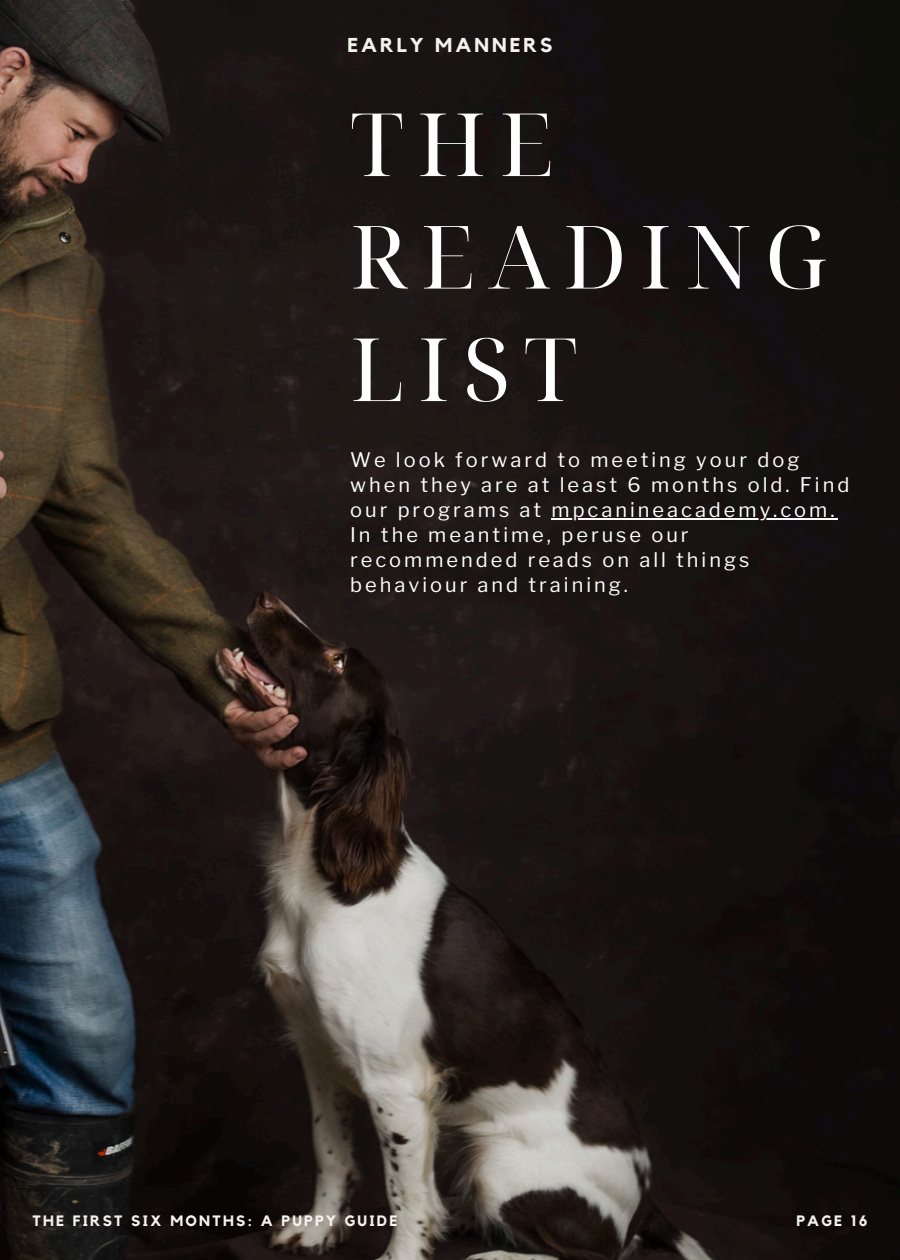
<style>
.page{position:relative;width:900px;height:1260px;background:#fff}
.page>*{position:absolute;margin:0;border:0;box-sizing:border-box;transform-origin:0 0}
.t1{font:87.5px/112.5px "Noto Serif Display";letter-spacing:.15em;color:#fff}
.t2{font:20px/25px "Libre Franklin";letter-spacing:.15em;color:#fff}
.t3{font:700 20px "Kollektif";letter-spacing:.15em;color:#f5f2ee}
.t4{font:700 15px "Kollektif";letter-spacing:.15em;color:#f5f2ee}
</style>
<div class="page">
<img style="left:0;top:0;width:900px;height:1260px">
<hr style="left:552px;top:518px;width:286px;height:2px;background:#fff">
<h1 class="t3" style="left:347px;top:36px;width:207px">EARLY MANNERS</h1>
<h3 class="t1" style="left:350px;top:86px;width:479px">THE<br>READING<br>LIST</h3>
<p class="t2" style="left:350px;top:447px;width:501px">We look forward to meeting your dog when they are at least 6 months old. Find our programs at</p>
<p class="t2" style="left:350px;top:497px;width:486px;text-indent:201px">mpcanineacademy.com.<br>In the meantime, peruse our recommended reads on all things behaviour and training.</p>
<p class="t4" style="left:33px;top:1214px;width:366px">THE FIRST SIX MONTHS: A PUPPY GUIDE</p>
<h2 class="t4" style="left:796px;top:1214px;width:73px">PAGE 16</h2>
</div>
